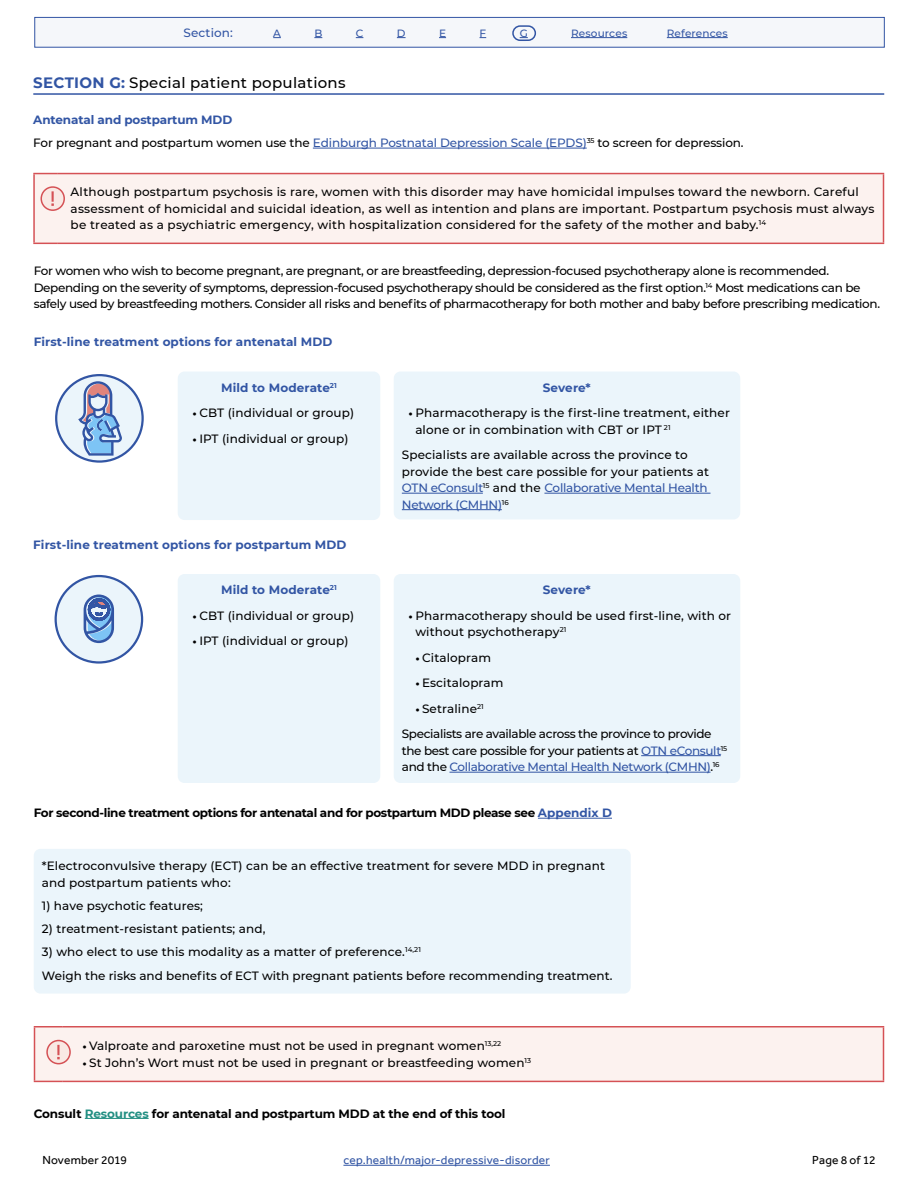
<style>
.page{position:relative;width:918px;height:1188px;background:#fff}
.page>*{position:absolute;margin:0;border:0;box-sizing:border-box;transform-origin:0 0}
.t1{font:500 15px "Montserrat";letter-spacing:.02em;color:#000}
.t2{font:500 12px/16.5px "Montserrat";letter-spacing:.01em;color:#000}
.t3{font:500 12px/16.5px "Montserrat";letter-spacing:-.03em;color:#000}
.t4{font:700 12px "Montserrat";letter-spacing:-.025em;color:#000}
.t5{font:700 12px "Montserrat";letter-spacing:.01em;color:#3255a4}
.t6{font:500 12px/23.2px "Montserrat";letter-spacing:-.01em;color:#000}
.t7{font:500 12px/16.5px "Montserrat";letter-spacing:-.03em;color:#3255a4}
.t8{font:12px "Effra";letter-spacing:.02em;color:#3255a4}
.t9{font:12px "Effra";letter-spacing:.01em;color:#000}
.t10{font:500 12px "Montserrat";letter-spacing:.01em;color:#3255a4}
.t11{font:500 10.5px "Montserrat";letter-spacing:.01em;color:#3255a4}
.s1{font-weight:700;color:#3255a4}
.s2{color:#3255a4}
.s3{font-family:"Effra";font-weight:400}
.s4{color:#000}
.s5{color:#238f83}
</style>
<div class="page">
<div style="left:35px;top:17px;width:850px;height:30px;background:#f5f7fa;border:1px solid #3255a4"></div>
<hr style="left:571px;top:37px;width:56px;height:1px;background:#3255a4">
<hr style="left:667px;top:37px;width:61px;height:1px;background:#3255a4">
<hr style="left:343px;top:1165px;width:207px;height:1px;background:#3255a4">
<div style="left:56px;top:375px;width:87px;height:87px;background:#ebf5fb;border-radius:50%"></div>
<div style="left:55px;top:374px;width:89px;height:89px;border:2px solid #3255a4;border-radius:50%"></div>
<div style="left:56px;top:576px;width:86px;height:86px;background:#ebf5fb;border-radius:50%"></div>
<div style="left:55px;top:575px;width:88px;height:89px;border:2px solid #3255a4;border-radius:50%"></div>
<hr style="left:33px;top:93px;width:851px;height:2px;background:#3255a4">
<hr style="left:313px;top:148px;width:274px;height:1px;background:#3255a4">
<div style="left:35px;top:174px;width:848px;height:69px;background:#fcf2ef"></div>
<hr style="left:57px;top:173px;width:827px;height:1px;background:#d55155">
<hr style="left:883px;top:174px;width:1px;height:69px;background:#d55155">
<hr style="left:57px;top:243px;width:827px;height:1px;background:#d55155">
<svg style="left:33px;top:173px;width:24px;height:1px"></svg>
<hr style="left:33px;top:174px;width:2px;height:69px;background:#d55155">
<svg style="left:33px;top:243px;width:24px;height:1px"></svg>
<div style="left:35px;top:1028px;width:848px;height:53px;background:#fcf2ef"></div>
<hr style="left:34px;top:1026px;width:28px;height:2px;background:#d55155">
<hr style="left:34px;top:1028px;width:1px;height:53px;background:#d55155">
<hr style="left:62px;top:1026px;width:822px;height:2px;background:#d55155">
<hr style="left:883px;top:1028px;width:1px;height:53px;background:#d55155">
<svg style="left:34px;top:1081px;width:28px;height:1px"></svg>
<hr style="left:62px;top:1081px;width:822px;height:1px;background:#d55155">
<div style="left:47px;top:1041px;width:23px;height:23px;background:#f9e9e4;border-radius:50%"></div>
<div style="left:46px;top:1040px;width:25px;height:24px;border:2px solid #d55155;border-radius:50%"></div>
<svg style="left:57px;top:1045px;width:3px;height:14px"></svg>
<div style="left:512px;top:25px;width:24px;height:16px;border:2px solid #3255a4;border-radius:7px"></div>
<hr style="left:85px;top:1118px;width:64px;height:1px;background:#238f83">
<div style="left:178px;top:372px;width:202px;height:148px;background:#ebf5fb;border-radius:7px"></div>
<div style="left:178px;top:574px;width:202px;height:209px;background:#ebf5fb;border-radius:7px"></div>
<div style="left:34px;top:849px;width:597px;height:145px;background:#ebf5fb;border-radius:7px"></div>
<div style="left:394px;top:372px;width:346px;height:147px;background:#ebf5fb;border-radius:7px"></div>
<div style="left:394px;top:574px;width:346px;height:209px;background:#ebf5fb;border-radius:7px"></div>
<hr style="left:402px;top:493px;width:81px;height:1px;background:#3255a4">
<hr style="left:544px;top:493px;width:167px;height:1px;background:#3255a4">
<hr style="left:402px;top:509px;width:100px;height:1px;background:#3255a4">
<hr style="left:641px;top:755px;width:80px;height:1px;background:#3255a4">
<hr style="left:450px;top:772px;width:261px;height:1px;background:#3255a4">
<div style="left:41px;top:187px;width:23px;height:23px;background:#f9e9e4;border-radius:50%"></div>
<div style="left:41px;top:186px;width:24px;height:25px;border:2px solid #d55155;border-radius:50%"></div>
<svg style="left:51px;top:191px;width:3px;height:15px"></svg>
<hr style="left:538px;top:818px;width:74px;height:1px;background:#3255a4">
<svg style="left:78px;top:381px;width:44px;height:75px"></svg>
<svg style="left:84px;top:595px;width:30px;height:48px"></svg>
<p class="t10" style="left:184px;top:24px;width:51px">Section:</p>
<p class="t11" style="left:273px;top:26px;width:9px">A</p>
<p class="t11" style="left:314px;top:26px;width:9px">B</p>
<p class="t11" style="left:356px;top:26px;width:9px">C</p>
<p class="t11" style="left:397px;top:26px;width:10px">D</p>
<p class="t11" style="left:439px;top:26px;width:9px">E</p>
<p class="t11" style="left:480px;top:26px;width:8px">F</p>
<p class="t11" style="left:520px;top:26px;width:10px">G</p>
<p class="t11" style="left:571px;top:26px;width:58px">Resources</p>
<p class="t11" style="left:667px;top:26px;width:62px">References</p>
<p class="t1" style="left:33px;top:72px;width:314px"><span class="s1">SECTION G:</span> Special patient populations</p>
<p class="t6" style="left:33px;top:108px;width:712px"><span class="s1">Antenatal and postpartum MDD<br></span>For pregnant and postpartum women use the <span class="s2">Edinburgh Postnatal Depression Scale (EPDS)</span><sup>35</sup> to screen for depression.</p>
<p class="t2" style="left:71px;top:183px;width:805px">Although postpartum psychosis is rare, women with this disorder may have homicidal impulses toward the newborn. Careful assessment of homicidal and suicidal ideation, as well as intention and plans are important. Postpartum psychosis must always be treated as a psychiatric emergency, with hospitalization considered for the safety of the mother and baby.<sup>14</sup></p>
<p class="t3" style="left:34px;top:262px;width:848px">For women who wish to become pregnant, are pregnant, or are breastfeeding, depression-focused psychotherapy alone is recommended.<br>Depending on the severity of symptoms, depression-focused psychotherapy should be considered as the first option.<sup>14</sup> Most medications can be safely used by breastfeeding mothers. Consider all risks and benefits of pharmacotherapy for both mother and baby before prescribing medication.</p>
<p class="t5" style="left:34px;top:334px;width:300px">First-line treatment options for antenatal MDD</p>
<p class="t5" style="left:221px;top:379px;width:117px">Mild to Moderate<sup>21</sup></p>
<p class="t2" style="left:193px;top:404px;width:163px"><span class="s3">•</span> CBT (individual or group)</p>
<p class="t2" style="left:193px;top:430px;width:157px"><span class="s3">•</span> IPT (individual or group)</p>
<p class="t5" style="left:33px;top:536px;width:315px">First-line treatment options for postpartum MDD</p>
<p class="t5" style="left:543px;top:379px;width:49px">Severe*</p>
<p class="t2" style="left:415px;top:404px;width:316px;text-indent:-7px"><span class="s3">•</span> Pharmacotherapy is the first-line treatment, either alone or in combination with CBT or IPT <sup>21</sup></p>
<p class="t2" style="left:402px;top:446px;width:309px">Specialists are available across the province to provide the best care possible for your patients at <span class="s2">OTN eConsult</span><sup>15</sup> and the <span class="s2">Collaborative Mental Health Network (CMHN)</span><sup>16</sup></p>
<p class="t5" style="left:221px;top:581px;width:117px">Mild to Moderate<sup>21</sup></p>
<p class="t2" style="left:193px;top:607px;width:163px"><span class="s3">•</span> CBT (individual or group)</p>
<p class="t2" style="left:193px;top:632px;width:157px"><span class="s3">•</span> IPT (individual or group)</p>
<p class="t5" style="left:543px;top:581px;width:49px">Severe*</p>
<p class="t2" style="left:415px;top:607px;width:317px;text-indent:-7px"><span class="s3">•</span> Pharmacotherapy should be used first-line, with or without psychotherapy<sup>21</sup></p>
<p class="t2" style="left:415px;top:649px;width:77px"><span class="s3">•</span> Citalopram</p>
<p class="t2" style="left:415px;top:674px;width:90px"><span class="s3">•</span> Escitalopram</p>
<p class="t3" style="left:402px;top:695px;width:311px;line-height:25.5px;text-indent:14px"><span class="s3">•</span> Setraline<sup>21<br></sup>Specialists are available across the province to provide</p>
<p class="t7" style="left:402px;top:742px;width:327px"><span class="s4">the best care possible for your patients at</span> OTN eConsult<sup>15 </sup><span class="s4">and the</span> Collaborative Mental Health Network (CMHN)<span class="s4">.</span><sup>16</sup></p>
<p class="t4" style="left:34px;top:804px;width:580px">For second-line treatment options for antenatal and for postpartum MDD please see <span class="s2">Appendix D</span></p>
<p class="t2" style="left:42px;top:857px;width:565px">*Electroconvulsive therapy (ECT) can be an effective treatment for severe MDD in pregnant and postpartum patients who:</p>
<p class="t2" style="left:42px;top:897px;width:163px">1) have psychotic features;</p>
<p class="t2" style="left:42px;top:920px;width:225px">2) treatment-resistant patients; and,</p>
<p class="t2" style="left:42px;top:940px;width:572px;line-height:23.2px">3) who elect to use this modality as a matter of preference.<sup>14,21<br></sup>Weigh the risks and benefits of ECT with pregnant patients before recommending treatment.</p>
<p class="t2" style="left:82px;top:1037px;width:420px"><span class="s3">•</span> Valproate and paroxetine must not be used in pregnant women<sup>13,22</sup></p>
<p class="t2" style="left:82px;top:1054px;width:450px"><span class="s3">•</span> St John’s Wort must not be used in pregnant or breastfeeding women<sup>13</sup></p>
<p class="t4" style="left:34px;top:1105px;width:473px">Consult <span class="s5">Resources</span> for antenatal and postpartum MDD at the end of this tool</p>
<p class="t9" style="left:42px;top:1153px;width:86px">November 2019</p>
<p class="t8" style="left:343px;top:1153px;width:208px">cep.health/major-depressive-disorder</p>
<p class="t9" style="left:812px;top:1153px;width:65px">Page 8 of 12</p>
</div>
